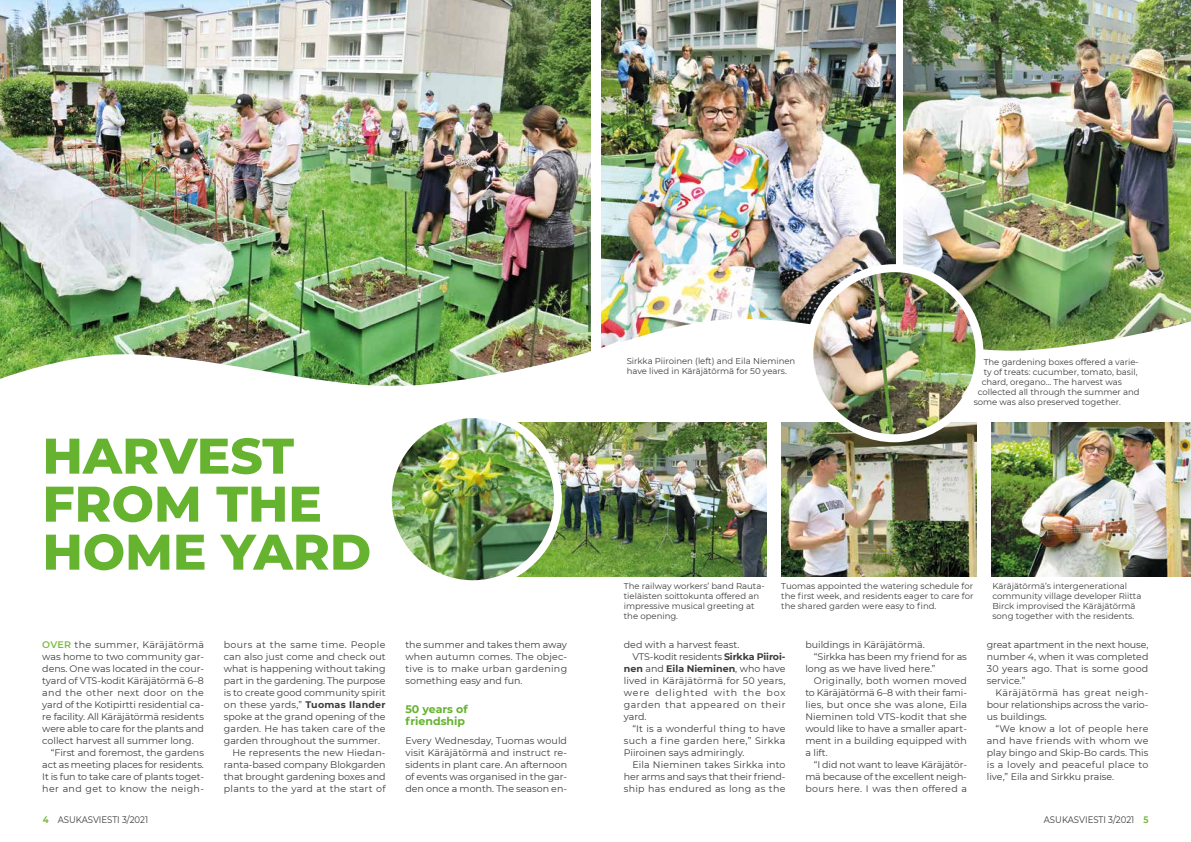
<style>
.page{position:relative;width:1191px;height:842px;background:#fff}
.page>*{position:absolute;margin:0;border:0;box-sizing:border-box;transform-origin:0 0}
.t1{font:800 50px/48px "Montserrat";color:#65b32e}
.t2{font:700 11px/12px "Montserrat";color:#65b32e}
.t3{font:9.5px/12px "Montserrat";color:#3c3c3b;text-align:justify}
.t4{font:9.5px "Montserrat";letter-spacing:.02em;color:#3c3c3b}
.t5{font:9.5px "Montserrat";letter-spacing:.03em;color:#3c3c3b}
.t6{font:9.5px "Montserrat";color:#3c3c3b;scale:.9 1}
.t7{font:9.5px "Montserrat";letter-spacing:.025em;color:#3c3c3b}
.t8{font:700 9.5px "Montserrat";color:#3c3c3b}
.t9{font:9.5px "Montserrat";letter-spacing:.035em;color:#3c3c3b}
.t10{font:9.5px "Montserrat";letter-spacing:.05em;color:#3c3c3b}
.t11{font:9.5px "Montserrat";letter-spacing:.085em;color:#3c3c3b}
.t12{font:8.5px/10px "Montserrat";color:#3c3c3b}
.s1{font-weight:600;color:#7aba42}
.s2{font-weight:700}
.s3{font-weight:400}
.s4{font-weight:700;color:#7aba42}
</style>
<div class="page">
<img style="left:903px;top:0;width:288px;height:295px">
<img style="left:601px;top:0;width:294px;height:295px">
<img style="left:0;top:0;width:590px;height:331px">
<img style="left:0;top:331px;width:558px;height:55px">
<img style="left:558px;top:295px;width:633px;height:226px">
<img style="left:517px;top:422px;width:249px;height:154px">
<img style="left:992px;top:422px;width:199px;height:155px">
<img style="left:781px;top:422px;width:196px;height:154px">
<img style="left:809px;top:268px;width:170px;height:170px;border-radius:85px">
<div style="left:805px;top:264px;width:178px;height:178px;border:8px solid #fff;border-radius:50%"></div>
<img style="left:388px;top:414px;width:170px;height:170px;border-radius:85px">
<div style="left:384px;top:410px;width:178px;height:178px;border:8px solid #fff;border-radius:50%"></div>
<h1 class="t1" style="left:43px;top:429px;width:330px">HARVEST<br>FROM THE<br>HOME YARD</h1>
<p class="t3" style="left:42px;top:638px;width:163px"><span class="s1">OVER</span> the summer, Käräjätörmä was home to two community gar&shy;dens. One was located in the cour&shy;tyard of VTS-kodit Käräjätörmä 6–8 and the other next door on the yard of the Kotipirtti residential ca&shy;re facility. All Käräjätörmä residents were able to care for the plants and collect harvest all summer long.</p>
<p class="t3" style="left:42px;top:746px;width:163px;text-indent:9px">“First and foremost, the gardens act as meeting places for residents.<br>It is fun to take care of plants toget&shy;her and get to know the neigh-</p>
<p class="t9" style="left:224px;top:638px;width:163px">bours at the same time. People</p>
<p class="t3" style="left:224px;top:650px;width:163px">can also just come and check out</p>
<p class="t3" style="left:224px;top:662px;width:163px">what is happening without taking</p>
<p class="t3" style="left:224px;top:674px;width:163px">part in the gardening. The purpose</p>
<p class="t3" style="left:224px;top:686px;width:163px">is to create good community spirit</p>
<p class="t4" style="left:224px;top:698px;width:163px">on these yards,” <span class="s2">Tuomas Ilander</span></p>
<p class="t3" style="left:224px;top:710px;width:163px">spoke at the grand opening of the</p>
<p class="t4" style="left:224px;top:722px;width:163px">garden. He has taken care of the</p>
<p class="t3" style="left:224px;top:734px;width:158px">garden throughout the summer.</p>
<p class="t3" style="left:232px;top:746px;width:155px">He represents the new Hiedan-</p>
<p class="t3" style="left:224px;top:758px;width:163px">ranta-based company Blokgarden</p>
<p class="t3" style="left:224px;top:770px;width:163px">that brought gardening boxes and</p>
<p class="t7" style="left:224px;top:782px;width:163px">plants to the yard at the start of</p>
<p class="t3" style="left:405px;top:638px;width:163px">the summer and takes them away when autumn comes. The objec&shy;tive is to make urban gardening something easy and fun.</p>
<p class="t2" style="left:405px;top:703px;width:64px">50 years of friendship</p>
<p class="t3" style="left:405px;top:734px;width:163px">Every Wednesday, Tuomas would visit Käräjätörmä and instruct re&shy;sidents in plant care. An afternoon of events was organised in the gar&shy;den once a month. The season en-</p>
<p class="t12" style="left:626px;top:356px;width:170px">Sirkka Piiroinen (left) and Eila Nieminen have lived in Käräjätörmä for 50 years.</p>
<p class="t12" style="left:983px;top:357px;width:157px">The gardening boxes offered a varie-</p>
<p class="t12" style="left:983px;top:367px;width:155px">ty of treats: cucumber, tomato, basil,</p>
<p class="t12" style="left:981px;top:377px;width:142px">chard, oregano… The harvest was</p>
<p class="t12" style="left:977px;top:387px;width:164px">collected all through the summer and</p>
<p class="t12" style="left:973px;top:397px;width:149px">some was also preserved together.</p>
<p class="t12" style="left:624px;top:581px;width:142px">The railway workers’ band Rauta&shy;tieläisten soittokunta offered an impressive musical greeting at the opening.</p>
<p class="t12" style="left:781px;top:581px;width:194px;text-align:justify">Tuomas appointed the watering schedule for the first week, and residents eager to care for the shared garden were easy to find.</p>
<p class="t3" style="left:624px;top:638px;width:117px">ded with a harvest feast.</p>
<p class="t3" style="left:632px;top:650px;width:154px">VTS-kodit residents <span class="s2">Sirkka Piiroi-</span></p>
<p class="t8" style="left:624px;top:662px;width:163px">nen <span class="s3">and</span> Eila Nieminen<span class="s3">, who have</span></p>
<p class="t4" style="left:624px;top:674px;width:163px">lived in Käräjätörmä for 50 years,</p>
<p class="t11" style="left:624px;top:686px;width:163px">were delighted with the box</p>
<p class="t10" style="left:624px;top:698px;width:163px">garden that appeared on their</p>
<p class="t3" style="left:624px;top:710px;width:24px">yard.</p>
<p class="t4" style="left:632px;top:722px;width:155px">“It is a wonderful thing to have</p>
<p class="t5" style="left:624px;top:734px;width:163px">such a fine garden here,” Sirkka</p>
<p class="t3" style="left:624px;top:746px;width:122px">Piiroinen says admiringly.</p>
<p class="t3" style="left:632px;top:758px;width:155px">Eila Nieminen takes Sirkka into</p>
<p class="t3" style="left:624px;top:770px;width:163px">her arms and says that their friend-</p>
<p class="t5" style="left:624px;top:782px;width:163px">ship has endured as long as the</p>
<p class="t3" style="left:805px;top:638px;width:121px">buildings in Käräjätörmä.</p>
<p class="t3" style="left:814px;top:650px;width:155px">“Sirkka has been my friend for as</p>
<p class="t3" style="left:805px;top:662px;width:132px">long as we have lived here.”</p>
<p class="t4" style="left:814px;top:674px;width:155px">Originally, both women moved</p>
<p class="t3" style="left:805px;top:686px;width:163px">to Käräjätörmä 6–8 with their fami-</p>
<p class="t4" style="left:805px;top:698px;width:163px">lies, but once she was alone, Eila</p>
<p class="t3" style="left:805px;top:710px;width:163px">Nieminen told VTS-kodit that she</p>
<p class="t3" style="left:805px;top:722px;width:163px">would like to have a smaller apart-</p>
<p class="t3" style="left:805px;top:734px;width:163px">ment in a building equipped with</p>
<p class="t3" style="left:805px;top:746px;width:24px">a lift.</p>
<p class="t3" style="left:814px;top:758px;width:155px">“I did not want to leave Käräjätör-</p>
<p class="t3" style="left:805px;top:770px;width:163px">mä because of the excellent neigh-</p>
<p class="t5" style="left:805px;top:782px;width:163px">bours here. I was then offered a</p>
<p class="t12" style="left:992px;top:581px;width:150px">Käräjätörmä’s intergenerational community village developer Riitta Birck improvised the Käräjätörmä song together with the residents.</p>
<p class="t3" style="left:986px;top:638px;width:163px">great apartment in the next house, number 4, when it was completed 30 years ago. That is some good service.”</p>
<p class="t3" style="left:986px;top:686px;width:163px;text-indent:9px">Käräjätörmä has great neigh&shy;bour relationships across the vario&shy;us buildings.</p>
<p class="t3" style="left:986px;top:722px;width:163px;text-indent:9px">“We know a lot of people here and have friends with whom we play bingo and Skip-Bo cards. This is a lovely and peaceful place to live,” Eila and Sirkku praise.</p>
<p class="t6" style="left:43px;top:813px;width:119px"><span class="s4">4</span> ASUKASVIESTI 3/2021</p>
<p class="t6" style="left:1043px;top:813px;width:118px">ASUKASVIESTI 3/2021 <span class="s4">5</span></p>
</div>
